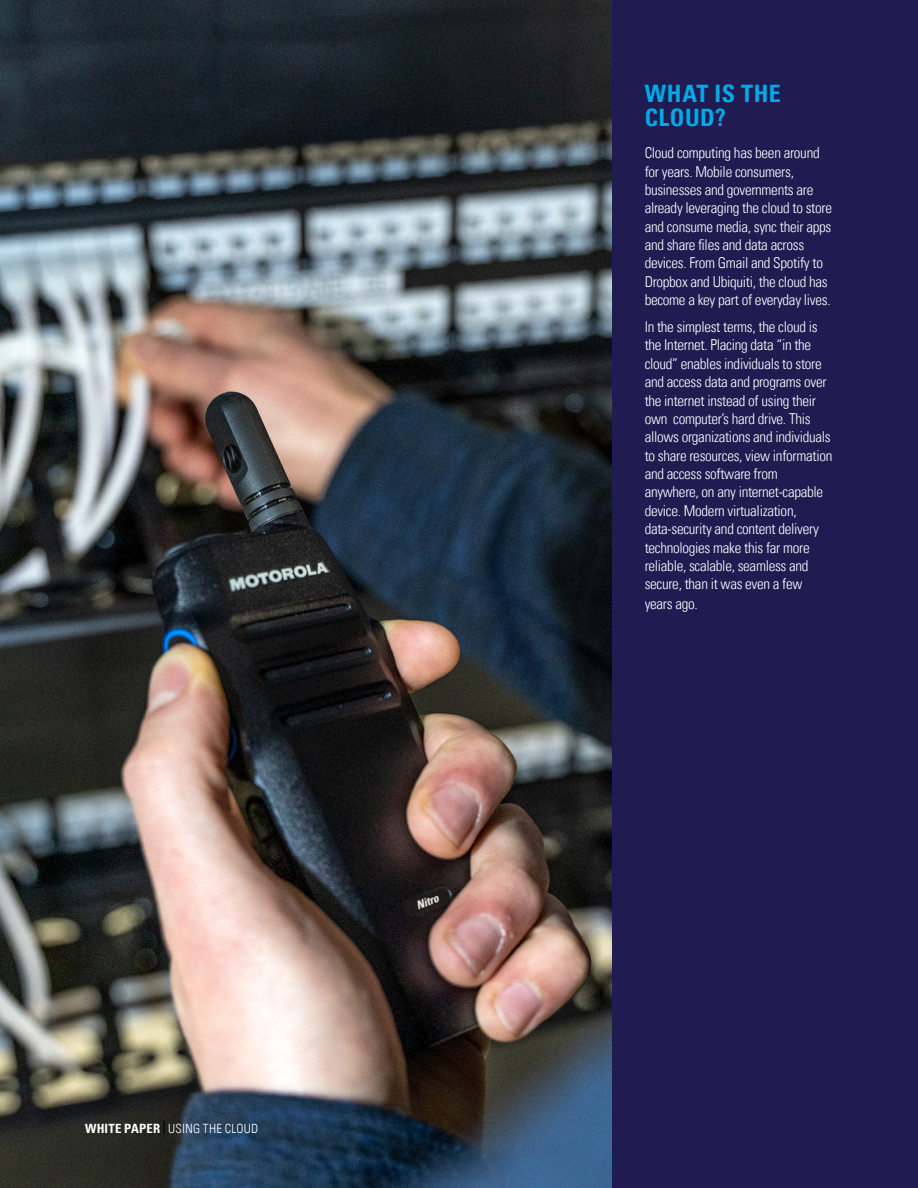
<style>
.page{position:relative;width:918px;height:1188px;background:#fff}
.page>*{position:absolute;margin:0;border:0;box-sizing:border-box;transform-origin:0 0}
.t1{font:700 condensed 24px/24px "Univers LT";letter-spacing:.02em;color:#00aae7}
.t2{font:300 condensed 15px/18.5px "Univers LT";letter-spacing:-.02em;color:#fff}
.t3{font:300 condensed 12.75px "Univers LT";letter-spacing:.015em;color:#fff}
.s1{font-weight:700}
</style>
<div class="page">
<img style="left:0;top:0;width:612px;height:1188px">
<div style="left:612px;top:0;width:306px;height:1188px;background:#201b51"></div>
<svg style="left:164px;top:1121px;width:1px;height:14px"></svg>
<p class="t3" style="left:85px;top:1121px;width:175px"><span class="s1">WHITE PAPER</span> USING THE CLOUD</p>
<h1 class="t1" style="left:645px;top:82px;width:138px">WHAT IS THE<br>CLOUD?</h1>
<p class="t2" style="left:645px;top:144px;width:189px">Cloud computing has been around for years. Mobile consumers, businesses and governments are already leveraging the cloud to store and consume media, sync their apps and share files and data across devices. From Gmail and Spotify to Dropbox and Ubiquiti, the cloud has become a key part of everyday lives.</p>
<p class="t2" style="left:645px;top:318px;width:189px">In the simplest terms, the cloud is the Internet. Placing data “in the cloud” enables individuals to store and access data and programs over the internet instead of using their own computer’s hard drive. This allows organizations and individuals to share resources, view information and access software from anywhere, on any internet-capable device. Modern virtualization, data-security and content delivery technologies make this far more reliable, scalable, seamless and secure, than it was even a few years ago.</p>
</div>
